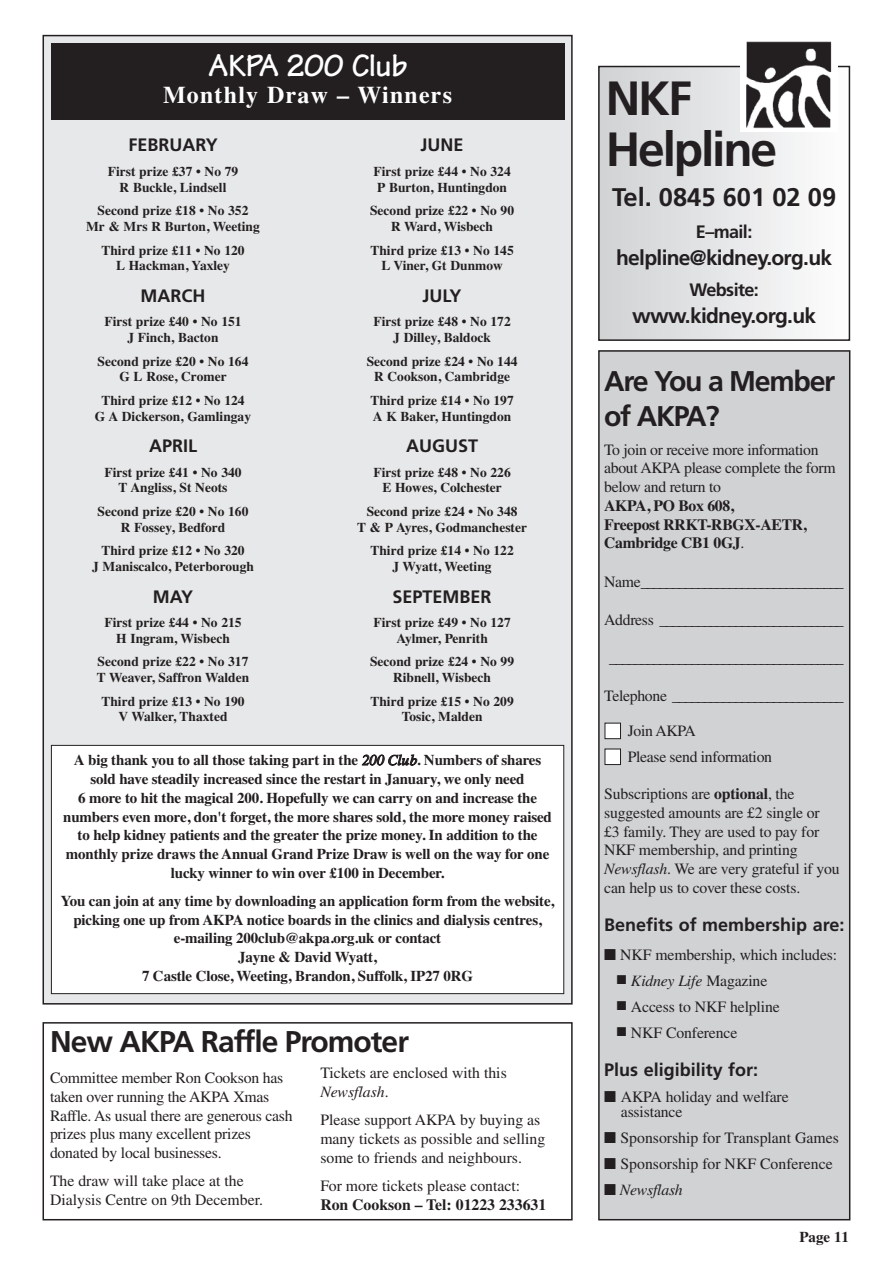
<style>
.page{position:relative;width:893px;height:1263px;background:#fff}
.page>*{position:absolute;margin:0;border:0;box-sizing:border-box;transform-origin:0 0}
.t1{font:700 48px/51px "Frutiger";letter-spacing:-.045em;color:#231f20}
.t2{font:700 33px "Tekton";letter-spacing:-.025em;color:#fff}
.t3{font:700 30px "Frutiger";letter-spacing:-.035em;color:#231f20}
.t4{font:700 28.5px/34.5px "Frutiger";letter-spacing:-.045em;color:#231f20}
.t5{font:700 25.5px "Frutiger";color:#231f20}
.t6{font:24px "Times Bold TT";letter-spacing:.05em;color:#fff}
.t7{font:700 21px "Frutiger";letter-spacing:-.035em;color:#231f20}
.t8{font:700 18px "Frutiger";color:#231f20}
.t9{font:700 18px "Frutiger";letter-spacing:-.035em;color:#231f20}
.t10{font:15.75px/18.8px "Times";letter-spacing:-.01em;color:#231f20}
.t11{font:15.75px/18.8px "Times Bold TT";letter-spacing:-.02em;color:#231f20}
.t12{font:15.75px "Times Italic TT";letter-spacing:-.01em;color:#231f20}
.t13{font:700 15.75px "Times";color:#231f20}
.t14{font:15px/18.8px "Times Bold TT";letter-spacing:-.01em;color:#231f20;text-align:center}
.t15{font:13.5px/15.8px "Times Bold TT";color:#231f20;text-align:center}
.s1{font-family:"Times";font-style:italic}
.s2{font-style:italic}
.s3{font-family:"Times"}
.s4{color:#fff}
.s5{font-family:"Times Bold TT"}
.s6{font-family:"Times Italic TT"}
</style>
<div class="page">
<div style="left:599px;top:351px;width:251px;height:869px;background:#d1d2d4"></div>
<div style="left:598px;top:350px;width:252px;height:870px;border:2px solid #231f20"></div>
<div style="left:599px;top:67px;width:250px;height:273px;background:linear-gradient(to right,#d0d1d4,#fdfdfe)"></div>
<div style="left:598px;top:66px;width:252px;height:275px;border:2px solid #231f20"></div>
<div style="left:740px;top:35px;width:97px;height:97px;background:#fff"></div>
<img style="left:746px;top:41px;width:86px;height:88px">
<div style="left:43px;top:36px;width:529px;height:968px;background:#e7e8e9"></div>
<div style="left:51px;top:43px;width:513px;height:77px;background:#231f20"></div>
<div style="left:51px;top:745px;width:513px;height:249px;background:#fff"></div>
<div style="left:51px;top:745px;width:513px;height:249px;border:1px solid #231f20"></div>
<div style="left:43px;top:1022px;width:530px;height:198px;border:2px solid #231f20"></div>
<h2 class="t2" style="left:208px;top:45px;width:201px">AKPA 200 Club</h2>
<h3 class="t6" style="left:163px;top:79px;width:291px">Monthly Draw – Winners</h3>
<p class="t8" style="left:128px;top:135px;width:91px">FEBRUARY</p>
<p class="t15" style="left:108px;top:164px;width:132px">First prize £37 • No 79<br>R Buckle, Lindsell</p>
<p class="t15" style="left:86px;top:203px;width:175px">Second prize £18 • No 352<br>Mr &amp; Mrs R Burton, Weeting</p>
<p class="t15" style="left:101px;top:243px;width:145px">Third prize £11 • No 120<br>L Hackman, Yaxley</p>
<p class="t8" style="left:141px;top:285px;width:66px">MARCH</p>
<p class="t15" style="left:104px;top:314px;width:139px">First prize £40 • No 151<br>J Finch, Bacton</p>
<p class="t15" style="left:98px;top:354px;width:152px">Second prize £20 • No 164<br>G L Rose, Cromer</p>
<p class="t15" style="left:95px;top:393px;width:158px">Third prize £12 • No 124<br>G A Dickerson, Gamlingay</p>
<p class="t8" style="left:149px;top:435px;width:49px">APRIL</p>
<p class="t15" style="left:104px;top:465px;width:139px">First prize £41 • No 340<br>T Angliss, St Neots</p>
<p class="t15" style="left:98px;top:504px;width:152px">Second prize £20 • No 160<br>R Fossey, Bedford</p>
<p class="t15" style="left:92px;top:543px;width:163px">Third prize £12 • No 320<br>J Maniscalco, Peterborough</p>
<p class="t8" style="left:153px;top:586px;width:42px">MAY</p>
<p class="t15" style="left:104px;top:615px;width:139px">First prize £44 • No 215<br>H Ingram, Wisbech</p>
<p class="t15" style="left:97px;top:654px;width:154px;text-align:left">Second prize £22 • No 317<br>T Weaver, Saffron Walden</p>
<p class="t15" style="left:101px;top:694px;width:145px">Third prize £13 • No 190<br>V Walker, Thaxted</p>
<p class="t8" style="left:421px;top:135px;width:45px">JUNE</p>
<p class="t15" style="left:373px;top:164px;width:139px;text-align:left">First prize £44 • No 324<br>P Burton, Huntingdon</p>
<p class="t15" style="left:370px;top:203px;width:146px">Second prize £22 • No 90<br>R Ward, Wisbech</p>
<p class="t15" style="left:370px;top:243px;width:145px">Third prize £13 • No 145<br>L Viner, Gt Dunmow</p>
<p class="t8" style="left:423px;top:285px;width:41px">JULY</p>
<p class="t15" style="left:373px;top:314px;width:139px">First prize £48 • No 172<br>J Dilley, Baldock</p>
<p class="t15" style="left:367px;top:354px;width:152px">Second prize £24 • No 144<br>R Cookson, Cambridge</p>
<p class="t15" style="left:370px;top:393px;width:145px;text-align:left">Third prize £14 • No 197<br>A K Baker, Huntingdon</p>
<p class="t8" style="left:406px;top:435px;width:73px">AUGUST</p>
<p class="t15" style="left:373px;top:465px;width:139px">First prize £48 • No 226<br>E Howes, Colchester</p>
<p class="t15" style="left:357px;top:504px;width:171px">Second prize £24 • No 348<br>T &amp; P Ayres, Godmanchester</p>
<p class="t15" style="left:370px;top:543px;width:145px">Third prize £14 • No 122<br>J Wyatt, Weeting</p>
<p class="t8" style="left:393px;top:586px;width:101px">SEPTEMBER</p>
<p class="t15" style="left:373px;top:615px;width:139px">First prize £49 • No 127<br>Aylmer, Penrith</p>
<p class="t15" style="left:370px;top:654px;width:146px">Second prize £24 • No 99<br>Ribnell, Wisbech</p>
<p class="t15" style="left:370px;top:694px;width:145px">Third prize £15 • No 209<br>Tosic, Malden</p>
<p class="t14" style="left:63px;top:751px;width:490px">A big thank you to all those taking part in the <span class="s1">200 Club</span>. Numbers of shares sold have steadily increased since the restart in January, we only need<br>6 more to hit the magical 200. Hopefully we can carry on and increase the numbers even more, don't forget, the more shares sold, the more money raised to help kidney patients and the greater the prize money. In addition to the monthly prize draws the Annual Grand Prize Draw is well on the way for one lucky winner to win over £100 in December.</p>
<p class="t14" style="left:61px;top:892px;width:495px">You can join at any time by downloading an application form from the website, picking one up from AKPA notice boards in the clinics and dialysis centres, e-mailing 200club@akpa.org.uk or contact<br>Jayne &amp; David Wyatt,<br>7 Castle Close, Weeting, Brandon, Suffolk, IP27 0RG</p>
<h3 class="t3" style="left:50px;top:1024px;width:360px">New AKPA Raffle Promoter</h3>
<p class="t10" style="left:50px;top:1068px;width:244px">Committee member Ron Cookson has taken over running the AKPA Xmas Raffle. As usual there are generous cash prizes plus many excellent prizes donated by local businesses.</p>
<p class="t10" style="left:50px;top:1171px;width:214px">The draw will take place at the<br>Dialysis Centre on 9th December.</p>
<p class="t10" style="left:320px;top:1064px;width:188px">Tickets are enclosed with this<br><span class="s2">Newsflash</span>.</p>
<p class="t10" style="left:320px;top:1110px;width:226px">Please support AKPA by buying as many tickets as possible and selling some to friends and neighbours.</p>
<p class="t10" style="left:320px;top:1176px;width:201px">For more tickets please contact:</p>
<p class="t13" style="left:320px;top:1195px;width:228px">Ron Cookson – Tel: 01223 233631</p>
<h1 class="t1" style="left:606px;top:73px;width:173px">NKF<br>Helpline</h1>
<h3 class="t5" style="left:612px;top:182px;width:226px">Tel. 0845 601 02 09</h3>
<p class="t8" style="left:696px;top:221px;width:58px">E–mail:</p>
<h3 class="t7" style="left:616px;top:245px;width:217px">helpline@kidney.org.uk</h3>
<p class="t9" style="left:689px;top:279px;width:71px">Website:</p>
<h3 class="t7" style="left:632px;top:303px;width:186px">www.kidney.org.uk</h3>
<h3 class="t4" style="left:604px;top:364px;width:233px">Are You a Member of AKPA?</h3>
<p class="t10" style="left:604px;top:440px;width:233px">To join or receive more information about AKPA please complete the form below and return to</p>
<p class="t11" style="left:604px;top:497px;width:204px">AKPA, PO Box 608,<br>Freepost RRKT-RBGX-AETR,<br>Cambridge CB1 0GJ<span class="s3">.</span></p>
<p class="t10" style="left:604px;top:572px;width:241px">Name________________________________</p>
<p class="t10" style="left:604px;top:610px;width:241px">Address _____________________________</p>
<p class="t10" style="left:609px;top:648px;width:236px">_____________________________________</p>
<p class="t10" style="left:604px;top:687px;width:241px">Telephone ___________________________</p>
<p class="t10" style="left:604px;top:721px;width:93px"><span class="s4">■</span> Join AKPA</p>
<p class="t10" style="left:604px;top:747px;width:169px"><span class="s4">■</span> Please send information</p>
<p class="t10" style="left:604px;top:784px;width:237px">Subscriptions are <span class="s5">optional</span>, the suggested amounts are £2 single or<br>£3 family. They are used to pay for NKF membership, and printing <span class="s6">Newsflash</span>. We are very grateful if you can help us to cover these costs.</p>
<p class="t8" style="left:604px;top:914px;width:242px">Benefits of membership are:</p>
<p class="t10" style="left:604px;top:945px;width:235px">■ NKF membership, which includes:</p>
<p class="t12" style="left:617px;top:971px;width:152px">■ Kidney Life <span class="s3">Magazine</span></p>
<p class="t10" style="left:617px;top:997px;width:164px">■ Access to NKF helpline</p>
<p class="t10" style="left:617px;top:1023px;width:122px">■ NKF Conference</p>
<p class="t8" style="left:604px;top:1059px;width:156px">Plus eligibility for:</p>
<p class="t10" style="left:621px;top:1088px;width:169px;line-height:15.8px;text-indent:-17px">■ AKPA holiday and welfare assistance</p>
<p class="t10" style="left:604px;top:1128px;width:236px">■ Sponsorship for Transplant Games</p>
<p class="t10" style="left:604px;top:1154px;width:230px">■ Sponsorship for NKF Conference</p>
<p class="t12" style="left:604px;top:1180px;width:80px">■ Newsflash</p>
<p class="t14" style="left:800px;top:1228px;width:51px">Page 11</p>
</div>
